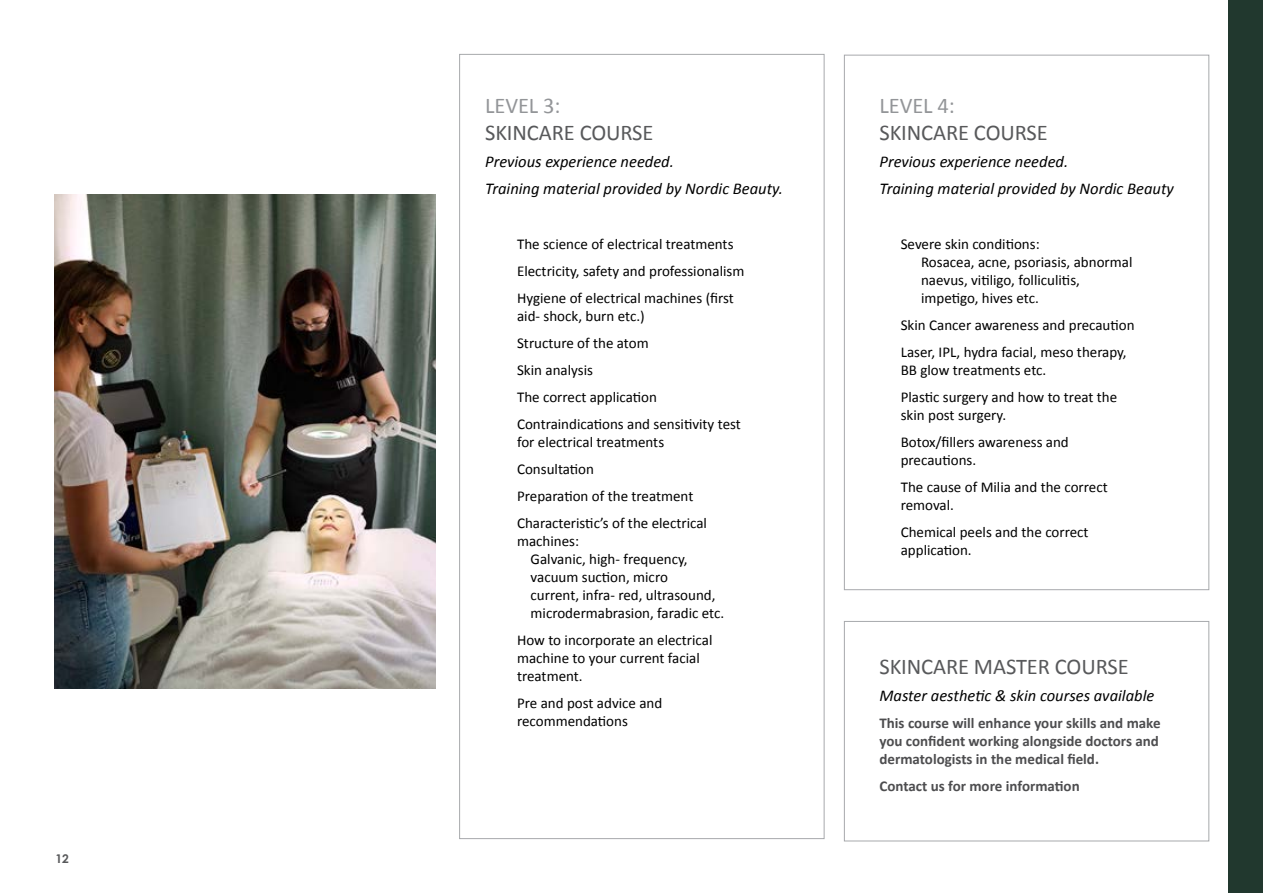
<style>
.page{position:relative;width:1263px;height:893px;background:#fff}
.page>*{position:absolute;margin:0;border:0;box-sizing:border-box;transform-origin:0 0}
.t1{font:22.5px "Calibri";letter-spacing:-.005em;color:#58595b}
.t2{font:22.5px "Calibri";letter-spacing:-.005em;color:#939598}
.t3{font:italic 16.5px/27px "Calibri";color:#000}
.t4{font:15px/27px "Calibri";color:#000}
.t5{font:700 15px/18px "Calibri";color:#4d4d4f;text-align:justify}
.t6{font:700 12px "Century Gothic";color:#58595b}
</style>
<div class="page">
<div style="left:1229px;top:0;width:34px;height:892px;background:#21382e"></div>
<img style="left:54px;top:194px;width:382px;height:494px">
<div style="left:844px;top:621px;width:365px;height:220px;border:1px solid #a7a9ac"></div>
<p class="t6" style="left:56px;top:849px;width:15px">12</p>
<h1 class="t2" style="left:485px;top:91px;width:77px">LEVEL 3:</h1>
<h1 class="t1" style="left:485px;top:118px;width:170px">SKINCARE COURSE</h1>
<p class="t3" style="left:485px;top:147px;width:299px">Previous experience needed.<br>Training material provided by Nordic Beauty.</p>
<p class="t4" style="left:517px;top:230px;width:229px">The science of electrical treatments<br>Electricity, safety and professionalism<br>Hygiene of electrical machines (first</p>
<p class="t4" style="left:517px;top:302px;width:225px">aid- shock, burn etc.)<br>Structure of the atom<br>Skin analysis<br>The correct application<br>Contraindications and sensitivity test</p>
<p class="t4" style="left:517px;top:428px;width:191px">for electrical treatments<br>Consultation<br>Preparation of the treatment<br>Characteristic’s of the electrical</p>
<p class="t4" style="left:531px;top:531px;width:195px;line-height:18px;text-indent:-14px">machines:<br>Galvanic, high- frequency, vacuum suction, micro<br>current, infra- red, ultrasound, microdermabrasion, faradic etc.</p>
<p class="t4" style="left:517px;top:630px;width:197px;line-height:18px">How to incorporate an electrical machine to your current facial treatment.</p>
<p class="t4" style="left:517px;top:693px;width:147px;line-height:18px">Pre and post advice and recommendations</p>
<h1 class="t2" style="left:879px;top:91px;width:77px">LEVEL 4:</h1>
<h1 class="t1" style="left:879px;top:118px;width:170px">SKINCARE COURSE</h1>
<p class="t3" style="left:879px;top:147px;width:296px">Previous experience needed.<br>Training material provided by Nordic Beauty</p>
<p class="t4" style="left:921px;top:234px;width:213px;line-height:18px;text-indent:-20px">Severe skin conditions:<br>Rosacea, acne, psoriasis, abnormal naevus, vitiligo, folliculitis, impetigo, hives etc.</p>
<p class="t4" style="left:901px;top:311px;width:235px">Skin Cancer awareness and precaution<br>Laser, IPL, hydra facial, meso therapy,</p>
<p class="t4" style="left:901px;top:356px;width:218px">BB glow treatments etc.<br>Plastic surgery and how to treat the</p>
<p class="t4" style="left:901px;top:401px;width:170px">skin post surgery.<br>Botox/fillers awareness and</p>
<p class="t4" style="left:901px;top:446px;width:208px">precautions.<br>The cause of Milia and the correct</p>
<p class="t4" style="left:901px;top:491px;width:189px">removal.<br>Chemical peels and the correct</p>
<p class="t4" style="left:901px;top:536px;width:73px">application.</p>
<h1 class="t1" style="left:879px;top:652px;width:251px">SKINCARE MASTER COURSE</h1>
<p class="t3" style="left:879px;top:681px;width:276px">Master aesthetic &amp; skin courses available</p>
<p class="t5" style="left:879px;top:713px;width:283px">This course will enhance your skills and make you confident working alongside doctors and dermatologists in the medical field.</p>
<p class="t5" style="left:879px;top:776px;width:202px">Contact us for more information</p>
</div>
